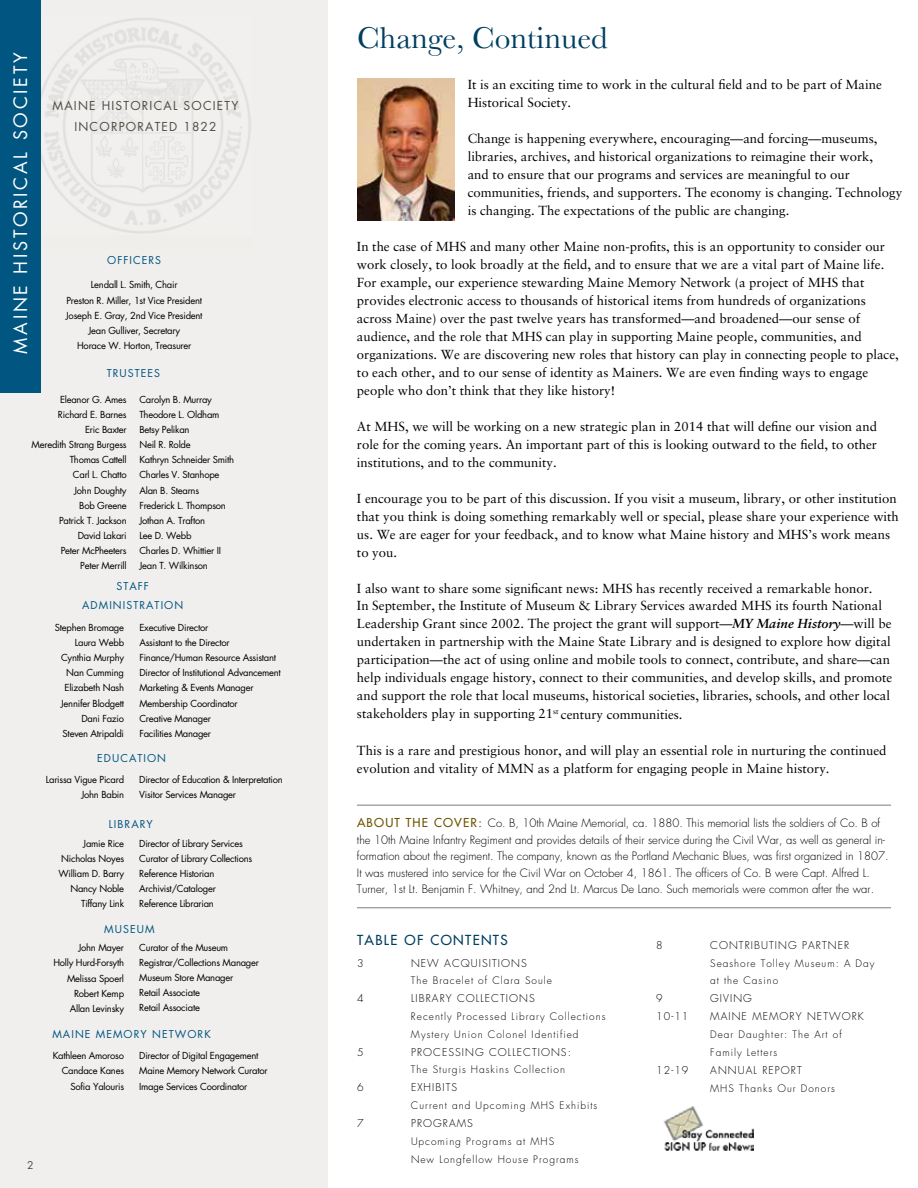
<style>
.page{position:relative;width:918px;height:1188px;background:#fff}
.page>*{position:absolute;margin:0;border:0;box-sizing:border-box;transform-origin:0 0}
.t1{font:31.5px "Baskerville";color:#003f5f}
.t2{font:18px "Futura";letter-spacing:.15em;color:#fff}
.t3{font:13.5px "Futura";letter-spacing:.1em;color:#003f5f}
.t4{font:13.2px/18px "Sabon";color:#000}
.t5{font:12px/21px "Futura";letter-spacing:.1em;color:#4d4c44;text-align:center}
.t6{font:300 11.25px/16.5px "Futura";color:#000}
.t7{font:300 10.5px "Futura Std";letter-spacing:.1em;color:#000}
.t8{font:10.5px/18.1px "Futura";letter-spacing:.1em;color:#005581;text-align:center}
.t9{font:10.5px "Futura";color:#4d4c44}
.t10{font:300 10.05px/17.2px "Futura Std";letter-spacing:.1em;color:#000}
.t11{font:9.45px/15.1px "Futura";letter-spacing:-.025em;color:#000;text-align:right}
.s1{font-weight:700;font-style:italic}
.s2{font-weight:400;font-size:12px;color:#6e5300}
</style>
<div class="page">
<div style="left:0;top:0;width:328px;height:1188px;background:#f1efed"></div>
<img style="left:40px;top:16px;width:211px;height:218px">
<div style="left:0;top:0;width:40px;height:393px;background:#005581"></div>
<hr style="left:357px;top:805px;width:534px;height:1px;background:#827c76">
<hr style="left:357px;top:907px;width:534px;height:1px;background:#827c76">
<img style="left:357px;top:78px;width:97px;height:143px">
<img style="left:663px;top:1106px;width:91px;height:45px">
<h2 class="t2" style="left:8px;top:354px;width:302px;rotate:-90deg">MAINE HISTORICAL SOCIETY</h2>
<p class="t5" style="left:52px;top:94px;width:188px">MAINE HISTORICAL SOCIETY<br>INCORPORATED 1822</p>
<p class="t8" style="left:107px;top:251px;width:56px">OFFICERS</p>
<p class="t11" style="left:66px;top:277px;width:138px;text-align:center">Lendall L. Smith, Chair<br>Preston R. Miller, 1st Vice President<br>Joseph E. Gray, 2nd Vice President<br>Jean Gulliver, Secretary<br>Horace W. Horton, Treasurer</p>
<p class="t8" style="left:107px;top:364px;width:55px">TRUSTEES</p>
<p class="t11" style="left:32px;top:392px;width:97px">Eleanor G. Ames<br>Richard E. Barnes<br>Eric Baxter<br>Meredith Strang Burgess<br>Thomas Cattell<br>Carl L. Chatto<br>John Doughty<br>Bob Greene<br>Patrick T. Jackson<br>David Lakari<br>Peter McPheeters<br>Peter Merrill</p>
<p class="t11" style="left:139px;top:392px;width:96px;text-align:left">Carolyn B. Murray<br>Theodore L. Oldham<br>Betsy Pelikan<br>Neil R. Rolde<br>Kathryn Schneider Smith<br>Charles V. Stanhope<br>Alan B. Stearns<br>Frederick L. Thompson<br>Jothan A. Trafton<br>Lee D. Webb<br>Charles D. Whittier II<br>Jean T. Wilkinson</p>
<p class="t8" style="left:82px;top:577px;width:103px">STAFF<br>ADMINISTRATION</p>
<p class="t11" style="left:55px;top:620px;width:71px">Stephen Bromage<br>Laura Webb<br>Cynthia Murphy<br>Nan Cumming<br>Elizabeth Nash<br>Jennifer Blodgett<br>Dani Fazio<br>Steven Atripaldi</p>
<p class="t11" style="left:139px;top:620px;width:143px;text-align:left">Executive Director<br>Assistant to the Director<br>Finance/Human Resource Assistant<br>Director of Institutional Advancement<br>Marketing &amp; Events Manager<br>Membership Coordinator<br>Creative Manager<br>Facilities Manager</p>
<p class="t11" style="left:46px;top:772px;width:80px">Larissa Vigue Picard<br>John Babin</p>
<p class="t11" style="left:139px;top:772px;width:145px;text-align:left">Director of Education &amp; Interpretation<br>Visitor Services Manager</p>
<p class="t11" style="left:58px;top:836px;width:67px">Jamie Rice<br>Nicholas Noyes<br>William D. Barry<br>Nancy Noble<br>Tiffany Link</p>
<p class="t11" style="left:139px;top:836px;width:115px;text-align:left">Director of Library Services<br>Curator of Library Collections<br>Reference Historian<br>Archivist/Cataloger<br>Reference Librarian</p>
<p class="t11" style="left:53px;top:940px;width:72px">John Mayer<br>Holly Hurd-Forsyth<br>Melissa Spoerl<br>Robert Kemp<br>Allan Levinsky</p>
<p class="t11" style="left:139px;top:939px;width:121px;text-align:left">Curator of the Museum<br>Registrar/Collections Manager<br>Museum Store Manager<br>Retail Associate<br>Retail Associate</p>
<p class="t11" style="left:53px;top:1048px;width:73px">Kathleen Amoroso<br>Candace Kanes<br>Sofia Yalouris</p>
<p class="t11" style="left:139px;top:1048px;width:130px;text-align:left">Director of Digital Engagement<br>Maine Memory Network Curator<br>Image Services Coordinator</p>
<p class="t8" style="left:97px;top:749px;width:70px">EDUCATION</p>
<p class="t8" style="left:109px;top:815px;width:45px">LIBRARY</p>
<p class="t8" style="left:104px;top:920px;width:52px">MUSEUM</p>
<p class="t8" style="left:52px;top:1025px;width:160px">MAINE MEMORY NETWORK</p>
<p class="t9" style="left:27px;top:1158px;width:8px">2</p>
<h1 class="t1" style="left:357px;top:19px;width:252px">Change, Continued</h1>
<p class="t4" style="left:468px;top:75px;width:416px">It is an exciting time to work in the cultural field and to be part of Maine<br>Historical Society.</p>
<p class="t4" style="left:468px;top:129px;width:436px">Change is happening everywhere, encouraging—and forcing—museums, libraries, archives, and historical organizations to reimagine their work,<br>and to ensure that our programs and services are meaningful to our communities, friends, and supporters. The economy is changing. Technology is changing. The expectations of the public are changing.</p>
<p class="t4" style="left:357px;top:237px;width:543px">In the case of MHS and many other Maine non-profits, this is an opportunity to consider our work closely, to look broadly at the field, and to ensure that we are a vital part of Maine life.<br>For example, our experience stewarding Maine Memory Network (a project of MHS that provides electronic access to thousands of historical items from hundreds of organizations across Maine) over the past twelve years has transformed—and broadened—our sense of audience, and the role that MHS can play in supporting Maine people, communities, and organizations. We are discovering new roles that history can play in connecting people to place, to each other, and to our sense of identity as Mainers. We are even finding ways to engage people who don’t think that they like history!</p>
<p class="t4" style="left:357px;top:417px;width:522px;text-align:justify">At MHS, we will be working on a new strategic plan in 2014 that will define our vision and role for the coming years. An important part of this is looking outward to the field, to other institutions, and to the community.</p>
<p class="t4" style="left:357px;top:489px;width:543px">I encourage you to be part of this discussion. If you visit a museum, library, or other institution that you think is doing something remarkably well or special, please share your experience with us. We are eager for your feedback, and to know what Maine history and MHS’s work means to you.</p>
<p class="t4" style="left:357px;top:579px;width:537px">I also want to share some significant news: MHS has recently received a remarkable honor.<br>In September, the Institute of Museum &amp; Library Services awarded MHS its fourth National Leadership Grant since 2002. The project the grant will support—<span class="s1">MY Maine History</span>—will be undertaken in partnership with the Maine State Library and is designed to explore how digital participation—the act of using online and mobile tools to connect, contribute, and share—can help individuals engage history, connect to their communities, and develop skills, and promote and support the role that local museums, historical societies, libraries, schools, and other local stakeholders play in supporting 21<sup>st</sup> century communities.</p>
<p class="t4" style="left:357px;top:741px;width:531px">This is a rare and prestigious honor, and will play an essential role in nurturing the continued evolution and vitality of MMN as a platform for engaging people in Maine history.</p>
<p class="t6" style="left:357px;top:815px;width:533px"><span class="s2">ABOUT THE COVER:</span> Co. B, 10th Maine Memorial, ca. 1880. This memorial lists the soldiers of Co. B of the 10th Maine Infantry Regiment and provides details of their service during the Civil War, as well as general in&shy;formation about the regiment. The company, known as the Portland Mechanic Blues, was first organized in 1807.<br>It was mustered into service for the Civil War on October 4, 1861. The officers of Co. B were Capt. Alfred L.<br>Turner, 1st Lt. Benjamin F. Whitney, and 2nd Lt. Marcus De Lano. Such memorials were common after the war.</p>
<p class="t3" style="left:357px;top:931px;width:152px">TABLE OF CONTENTS</p>
<p class="t7" style="left:357px;top:957px;width:8px">3</p>
<p class="t7" style="left:411px;top:957px;width:117px">NEW ACQUISITIONS</p>
<p class="t10" style="left:411px;top:972px;width:143px">The Bracelet of Clara Soule</p>
<p class="t7" style="left:357px;top:992px;width:8px">4</p>
<p class="t7" style="left:411px;top:992px;width:125px">LIBRARY COLLECTIONS</p>
<p class="t10" style="left:411px;top:1008px;width:196px">Recently Processed Library Collections<br>Mystery Union Colonel Identified</p>
<p class="t7" style="left:357px;top:1045px;width:8px">5</p>
<p class="t7" style="left:411px;top:1045px;width:162px">PROCESSING COLLECTIONS:</p>
<p class="t10" style="left:411px;top:1061px;width:156px">The Sturgis Haskins Collection</p>
<p class="t7" style="left:357px;top:1081px;width:8px">6</p>
<p class="t7" style="left:411px;top:1081px;width:48px">EXHIBITS</p>
<p class="t10" style="left:411px;top:1097px;width:188px">Current and Upcoming MHS Exhibits</p>
<p class="t7" style="left:357px;top:1117px;width:8px">7</p>
<p class="t7" style="left:411px;top:1117px;width:64px">PROGRAMS</p>
<p class="t10" style="left:411px;top:1133px;width:169px;line-height:18px">Upcoming Programs at MHS<br>New Longfellow House Programs</p>
<p class="t7" style="left:656px;top:939px;width:8px">8</p>
<p class="t7" style="left:710px;top:939px;width:140px">CONTRIBUTING PARTNER</p>
<p class="t10" style="left:710px;top:955px;width:166px">Seashore Tolley Museum: A Day at the Casino</p>
<p class="t7" style="left:656px;top:992px;width:8px">9</p>
<p class="t7" style="left:710px;top:992px;width:43px">GIVING</p>
<p class="t7" style="left:656px;top:1010px;width:34px">10-11</p>
<p class="t7" style="left:710px;top:1010px;width:155px">MAINE MEMORY NETWORK</p>
<p class="t10" style="left:710px;top:1026px;width:133px">Dear Daughter: The Art of<br>Family Letters</p>
<p class="t7" style="left:656px;top:1064px;width:34px">12-19</p>
<p class="t7" style="left:710px;top:1064px;width:93px">ANNUAL REPORT</p>
<p class="t10" style="left:710px;top:1080px;width:126px">MHS Thanks Our Donors</p>
</div>
